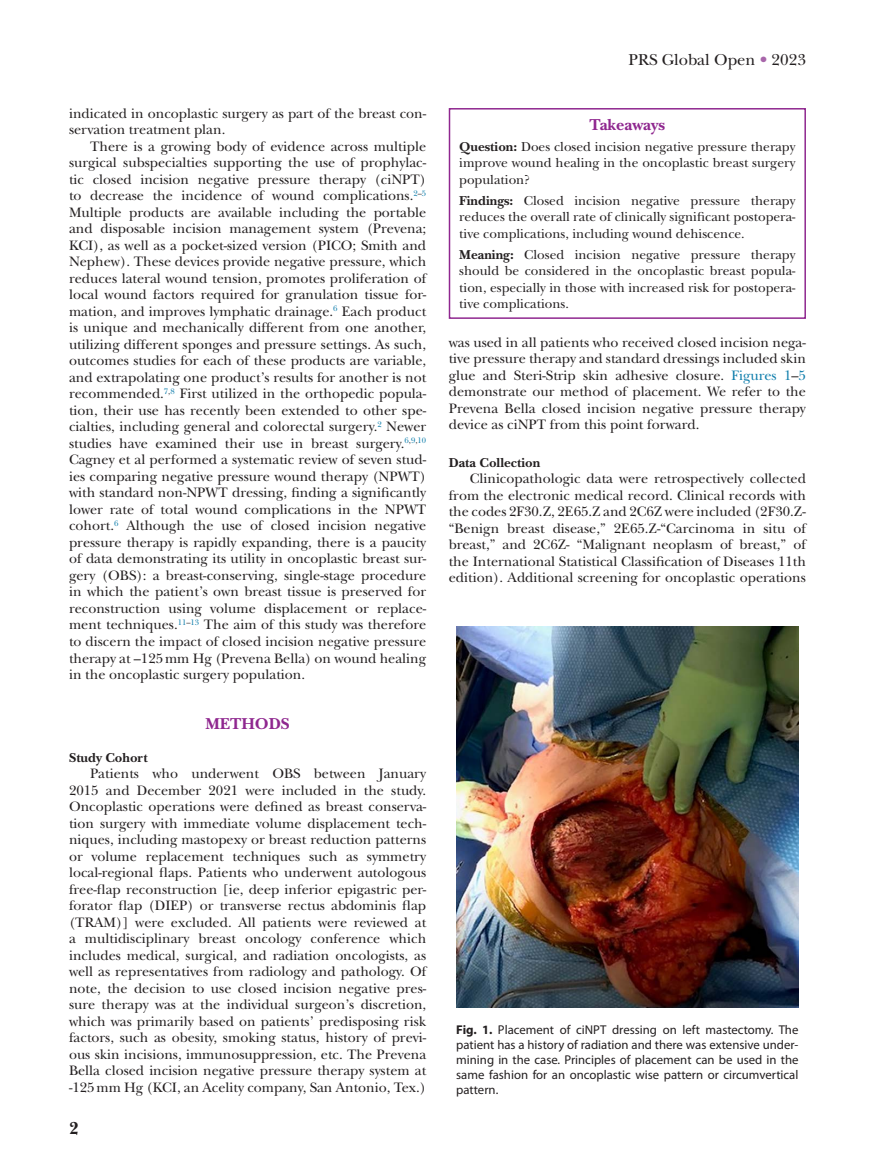
<style>
.page{position:relative;width:878px;height:1175px;background:#fff}
.page>*{position:absolute;margin:0;border:0;box-sizing:border-box;transform-origin:0 0}
.t1{font:700 18px "New Baskerville Std";color:#231f20}
.t2{font:16.5px "New Baskerville Std";color:#231f20}
.t3{font:700 16.5px "New Baskerville Std";color:#8f278f}
.t4{font:14.25px/16.5px "New Baskerville Std";color:#231f20;text-align:justify}
.t5{font:13.5px/16.5px "New Baskerville Std";color:#231f20;text-align:justify}
.t6{font:700 13.5px "New Baskerville Std";color:#231f20}
.t7{font:12.75px/15px "Myriad Pro";color:#231f20;text-align:justify}
.s1{color:#a866aa}
.s2{font-weight:700}
.s3{color:#0f7eac}
</style>
<div class="page">
<div style="left:448px;top:108px;width:358px;height:211px;border:2px solid #8f278f"></div>
<img style="left:456px;top:627px;width:342px;height:380px">
<p class="t4" style="left:69px;top:105px;width:359px">indicated in oncoplastic surgery as part of the breast con&shy;servation treatment plan.</p>
<p class="t4" style="left:69px;top:138px;width:359px;text-indent:21px">There is a growing body of evidence across multiple surgical subspecialties supporting the use of prophylac&shy;tic closed incision negative pressure therapy (ciNPT) to decrease the incidence of wound complications.<sup>2</sup><sup>–</sup><sup>5<br></sup>Multiple products are available including the portable and disposable incision management system (Prevena; KCI), as well as a pocket-sized version (PICO; Smith and Nephew). These devices provide negative pressure, which reduces lateral wound tension, promotes proliferation of local wound factors required for granulation tissue for&shy;mation, and improves lymphatic drainage.<sup>6</sup> Each product is unique and mechanically different from one another, utilizing different sponges and pressure settings. As such, outcomes studies for each of these products are variable, and extrapolating one product’s results for another is not recommended.<sup>7</sup><sup>,</sup><sup>8</sup> First utilized in the orthopedic popula&shy;tion, their use has recently been extended to other spe&shy;cialties, including general and colorectal surgery.<sup>2</sup> Newer studies have examined their use in breast surgery.<sup>6</sup><sup>,</sup><sup>9</sup><sup>,</sup><sup>10<br></sup>Cagney et al performed a systematic review of seven stud&shy;ies comparing negative pressure wound therapy (NPWT) with standard non-NPWT dressing, finding a significantly lower rate of total wound complications in the NPWT cohort.<sup>6</sup> Although the use of closed incision negative pressure therapy is rapidly expanding, there is a paucity of data demonstrating its utility in oncoplastic breast sur&shy;gery (OBS): a breast-conserving, single-stage procedure in which the patient’s own breast tissue is preserved for reconstruction using volume displacement or replace&shy;ment techniques.<sup>11</sup><sup>–</sup><sup>13</sup> The aim of this study was therefore to discern the impact of closed incision negative pressure therapy at –125mm Hg (Prevena Bella) on wound healing in the oncoplastic surgery population.</p>
<p class="t3" style="left:205px;top:713px;width:86px">METHODS</p>
<p class="t6" style="left:69px;top:749px;width:80px">Study Cohort</p>
<p class="t4" style="left:69px;top:765px;width:359px;text-indent:21px">Patients who underwent OBS between January 2015 and December 2021 were included in the study.<br>Oncoplastic operations were defined as breast conserva&shy;tion surgery with immediate volume displacement tech&shy;niques, including mastopexy or breast reduction patterns or volume replacement techniques such as symmetry local-regional flaps. Patients who underwent autologous free-flap reconstruction [ie, deep inferior epigastric per&shy;forator flap (DIEP) or transverse rectus abdominis flap (TRAM)] were excluded. All patients were reviewed at a multidisciplinary breast oncology conference which includes medical, surgical, and radiation oncologists, as well as representatives from radiology and pathology. Of note, the decision to use closed incision negative pres&shy;sure therapy was at the individual surgeon’s discretion, which was primarily based on patients’ predisposing risk factors, such as obesity, smoking status, history of previ&shy;ous skin incisions, immunosuppression, etc. The Prevena Bella closed incision negative pressure therapy system at -125mm Hg (KCI, an Acelity company, San Antonio, Tex.)</p>
<p class="t1" style="left:69px;top:1118px;width:11px">2</p>
<p class="t2" style="left:628px;top:50px;width:179px">PRS Global Open <span class="s1">•</span> 2023</p>
<p class="t3" style="left:589px;top:115px;width:77px">Takeaways</p>
<p class="t5" style="left:459px;top:138px;width:338px"><span class="s2">Question:</span> Does closed incision negative pressure therapy improve wound healing in the oncoplastic breast surgery population?</p>
<p class="t5" style="left:459px;top:192px;width:338px"><span class="s2">Findings:</span> Closed incision negative pressure therapy reduces the overall rate of clinically significant postopera&shy;tive complications, including wound dehiscence.</p>
<p class="t5" style="left:459px;top:246px;width:338px"><span class="s2">Meaning:</span> Closed incision negative pressure therapy should be considered in the oncoplastic breast popula&shy;tion, especially in those with increased risk for postopera&shy;tive complications.</p>
<p class="t4" style="left:449px;top:334px;width:359px">was used in all patients who received closed incision nega&shy;tive pressure therapy and standard dressings included skin glue and Steri-Strip skin adhesive closure. <span class="s3">Figures 1</span>–<span class="s3">5 </span>demonstrate our method of placement. We refer to the Prevena Bella closed incision negative pressure therapy device as ciNPT from this point forward.</p>
<p class="t6" style="left:448px;top:454px;width:93px">Data Collection</p>
<p class="t4" style="left:448px;top:470px;width:359px;text-indent:21px">Clinicopathologic data were retrospectively collected from the electronic medical record. Clinical records with the codes 2F30.Z, 2E65.Z and 2C6Z were included (2F30.Z-“Benign breast disease,” 2E65.Z-“Carcinoma in situ of breast,” and 2C6Z- “Malignant neoplasm of breast,” of the International Statistical Classification of Diseases 11th edition). Additional screening for oncoplastic operations</p>
<p class="t7" style="left:456px;top:1022px;width:344px"><span class="s2">Fig. 1.</span> Placement of ciNPT dressing on left mastectomy. The patient has a history of radiation and there was extensive under&shy;mining in the case. Principles of placement can be used in the same fashion for an oncoplastic wise pattern or circumvertical pattern.</p>
</div>
